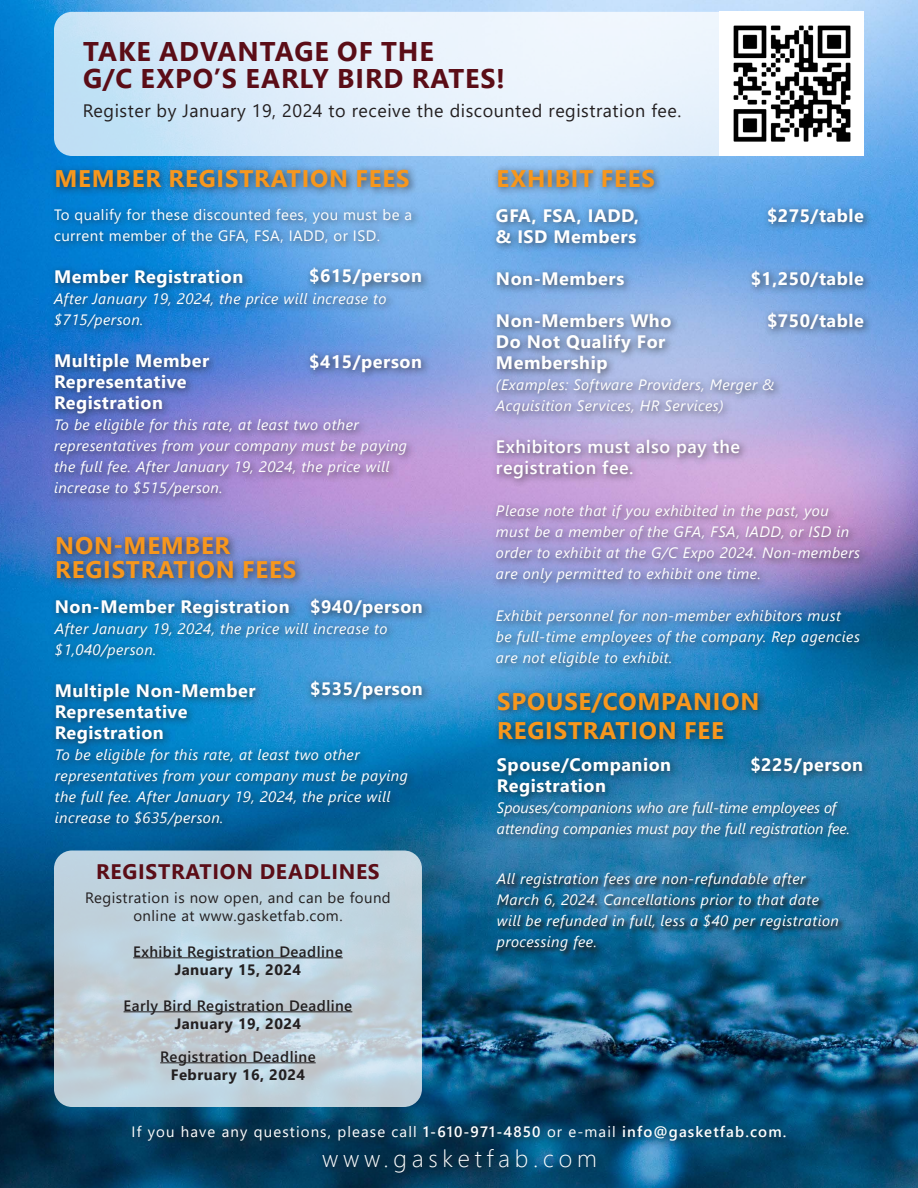
<style>
.page{position:relative;width:918px;height:1188px;background:#fff}
.page>*{position:absolute;margin:0;border:0;box-sizing:border-box;transform-origin:0 0}
.t1{font:700 27px "Segoe UI";letter-spacing:.035em;color:#5b0d17}
.t2{font:700 24px/28.8px "Segoe UI";letter-spacing:.035em;color:#f7971d}
.t3{font:300 24px "Segoe UI";letter-spacing:.2em;color:#fff}
.t4{font:700 21px "Segoe UI";letter-spacing:.035em;color:#5b0d17}
.t5{font:700 18px/21px "Segoe UI";letter-spacing:.03em;color:#fff}
.t6{font:18px "Segoe UI";letter-spacing:.03em;color:#231f20}
.t7{font:600 18px "Segoe UI";letter-spacing:.03em;color:#fff}
.t8{font:italic 15px/21px "Segoe UI";letter-spacing:.03em;color:#fff}
.t9{font:italic 15px/21px "Segoe UI";color:#fff}
.t10{font:15px/21px "Segoe UI";letter-spacing:.03em;color:#fff}
.t11{font:600 15px "Segoe UI";letter-spacing:.03em;color:#231f20}
.t12{font:15px "Segoe UI";letter-spacing:.075em;color:#fff}
.t13{font:15px/18px "Segoe UI";letter-spacing:.03em;color:#231f20;text-align:center}
.t14{font:700 15px "Segoe UI";letter-spacing:.03em;color:#231f20}
.s1{font-weight:600}
</style>
<div class="page">
<img style="left:0;top:0;width:918px;height:1188px">
<div style="left:317px;top:1144px;width:288px;height:38px;background:#231f20;opacity:.75"></div>
<div style="left:127px;top:1120px;width:668px;height:30px;background:#231f20;opacity:.75"></div>
<div style="left:490px;top:164px;width:383px;height:512px;background:#231f20;opacity:.75"></div>
<div style="left:49px;top:594px;width:368px;height:241px;background:#231f20;opacity:.75"></div>
<div style="left:306px;top:676px;width:126px;height:33px;background:#231f20;opacity:.75"></div>
<div style="left:51px;top:531px;width:254px;height:57px;background:#231f20;opacity:.75"></div>
<div style="left:306px;top:593px;width:126px;height:34px;background:#231f20;opacity:.75"></div>
<div style="left:50px;top:164px;width:368px;height:33px;background:#231f20;opacity:.75"></div>
<div style="left:48px;top:203px;width:373px;height:303px;background:#231f20;opacity:.75"></div>
<div style="left:305px;top:263px;width:126px;height:34px;background:#231f20;opacity:.75"></div>
<div style="left:305px;top:349px;width:126px;height:33px;background:#231f20;opacity:.75"></div>
<div style="left:492px;top:687px;width:366px;height:159px;background:#231f20;opacity:.75"></div>
<svg style="left:54px;top:850px;width:368px;height:257px;background:#c0d1db"></svg>
<hr style="left:133px;top:957px;width:210px;height:1px;background:#231f20">
<hr style="left:124px;top:1011px;width:228px;height:1px;background:#231f20">
<hr style="left:160px;top:1062px;width:156px;height:1px;background:#231f20">
<svg style="left:54px;top:12px;width:809px;height:144px;background:#dfeefa"></svg>
<img style="left:720px;top:12px;width:144px;height:144px">
<div style="left:746px;top:751px;width:126px;height:34px;background:#231f20;opacity:.75"></div>
<div style="left:495px;top:871px;width:351px;height:87px;background:#231f20;opacity:.75"></div>
<p class="t1" style="left:83px;top:26px;width:352px">TAKE ADVANTAGE OF THE</p>
<p class="t1" style="left:83px;top:53px;width:423px">G/C EXPO’S EARLY BIRD RATES!</p>
<p class="t6" style="left:83px;top:94px;width:600px">Register by January 19, 2024 to receive the discounted registration fee.</p>
<p class="t2" style="left:54px;top:162px;width:357px">MEMBER REGISTRATION FEES</p>
<p class="t10" style="left:54px;top:203px;width:360px">To qualify for these discounted fees, you must be a current member of the GFA, FSA, IADD, or ISD.</p>
<p class="t5" style="left:54px;top:265px;width:191px">Member Registration</p>
<p class="t8" style="left:54px;top:286px;width:334px">After January 19, 2024, the price will increase to $715/person.</p>
<p class="t5" style="left:54px;top:349px;width:157px">Multiple Member<br>Representative<br>Registration</p>
<p class="t8" style="left:54px;top:412px;width:355px">To be eligible for this rate, at least two other representatives from your company must be paying the full fee. After January 19, 2024, the price will increase to $515/person.</p>
<p class="t5" style="left:309px;top:264px;width:114px">$615/person</p>
<p class="t5" style="left:309px;top:350px;width:114px">$415/person</p>
<p class="t2" style="left:55px;top:529px;width:177px">NON-MEMBER</p>
<p class="t2" style="left:55px;top:553px;width:243px">REGISTRATION FEES</p>
<p class="t5" style="left:310px;top:594px;width:114px">$940/person</p>
<p class="t5" style="left:55px;top:594px;width:236px">Non-Member Registration</p>
<p class="t8" style="left:55px;top:615px;width:334px">After January 19, 2024, the price will increase to $1,040/person.</p>
<p class="t5" style="left:55px;top:678px;width:202px">Multiple Non-Member<br>Representative<br>Registration</p>
<p class="t8" style="left:55px;top:741px;width:355px">To be eligible for this rate, at least two other representatives from your company must be paying the full fee. After January 19, 2024, the price will increase to $635/person.</p>
<p class="t5" style="left:310px;top:677px;width:114px">$535/person</p>
<p class="t4" style="left:96px;top:852px;width:285px">REGISTRATION DEADLINES</p>
<p class="t13" style="left:85px;top:887px;width:307px">Registration is now open, and can be found online at www.gasketfab.com.</p>
<p class="t11" style="left:133px;top:937px;width:211px">Exhibit Registration Deadline</p>
<p class="t14" style="left:175px;top:955px;width:128px">January 15, 2024</p>
<p class="t11" style="left:124px;top:991px;width:230px">Early Bird Registration Deadline</p>
<p class="t14" style="left:175px;top:1009px;width:128px">January 19, 2024</p>
<p class="t11" style="left:160px;top:1042px;width:157px">Registration Deadline</p>
<p class="t14" style="left:171px;top:1060px;width:136px">February 16, 2024</p>
<p class="t2" style="left:496px;top:162px;width:160px">EXHIBIT FEES</p>
<p class="t5" style="left:767px;top:204px;width:98px">$275/table</p>
<p class="t5" style="left:496px;top:204px;width:144px">GFA, FSA, IADD,</p>
<p class="t5" style="left:496px;top:225px;width:142px">&amp; ISD Members</p>
<p class="t5" style="left:496px;top:267px;width:130px">Non-Members</p>
<p class="t5" style="left:496px;top:309px;width:177px">Non-Members Who<br>Do Not Qualify For<br>Membership</p>
<p class="t8" style="left:496px;top:372px;width:280px">(Examples: Software Providers, Merger &amp;</p>
<p class="t8" style="left:496px;top:393px;width:229px">Acquisition Services, HR Services)</p>
<p class="t7" style="left:496px;top:430px;width:246px">Exhibitors must also pay the</p>
<p class="t7" style="left:496px;top:451px;width:139px">registration fee.</p>
<p class="t8" style="left:496px;top:498px;width:366px">Please note that if you exhibited in the past, you must be a member of the GFA, FSA, IADD, or ISD in order to exhibit at the G/C Expo 2024. Non-members are only permitted to exhibit one time.</p>
<p class="t8" style="left:496px;top:603px;width:365px">Exhibit personnel for non-member exhibitors must be full-time employees of the company. Rep agencies are not eligible to exhibit.</p>
<p class="t5" style="left:751px;top:267px;width:115px">$1,250/table</p>
<p class="t5" style="left:767px;top:309px;width:98px">$750/table</p>
<p class="t2" style="left:497px;top:685px;width:264px">SPOUSE/COMPANION<br>REGISTRATION FEE</p>
<p class="t5" style="left:750px;top:752px;width:114px">$225/person</p>
<p class="t5" style="left:497px;top:752px;width:176px">Spouse/Companion<br>Registration</p>
<p class="t9" style="left:497px;top:794px;width:355px">Spouses/companions who are full-time employees of attending companies must pay the full registration fee.</p>
<p class="t8" style="left:497px;top:866px;width:344px">All registration fees are non-refundable after March 6, 2024. Cancellations prior to that date will be refunded in full, less a $40 per registration processing fee.</p>
<p class="t12" style="left:132px;top:1118px;width:656px">If you have any questions, please call <span class="s1">1-610-971-4850</span> or e-mail <span class="s1">info@gasketfab.com.</span></p>
<p class="t3" style="left:322px;top:1136px;width:276px">www.gasketfab.com</p>
</div>
